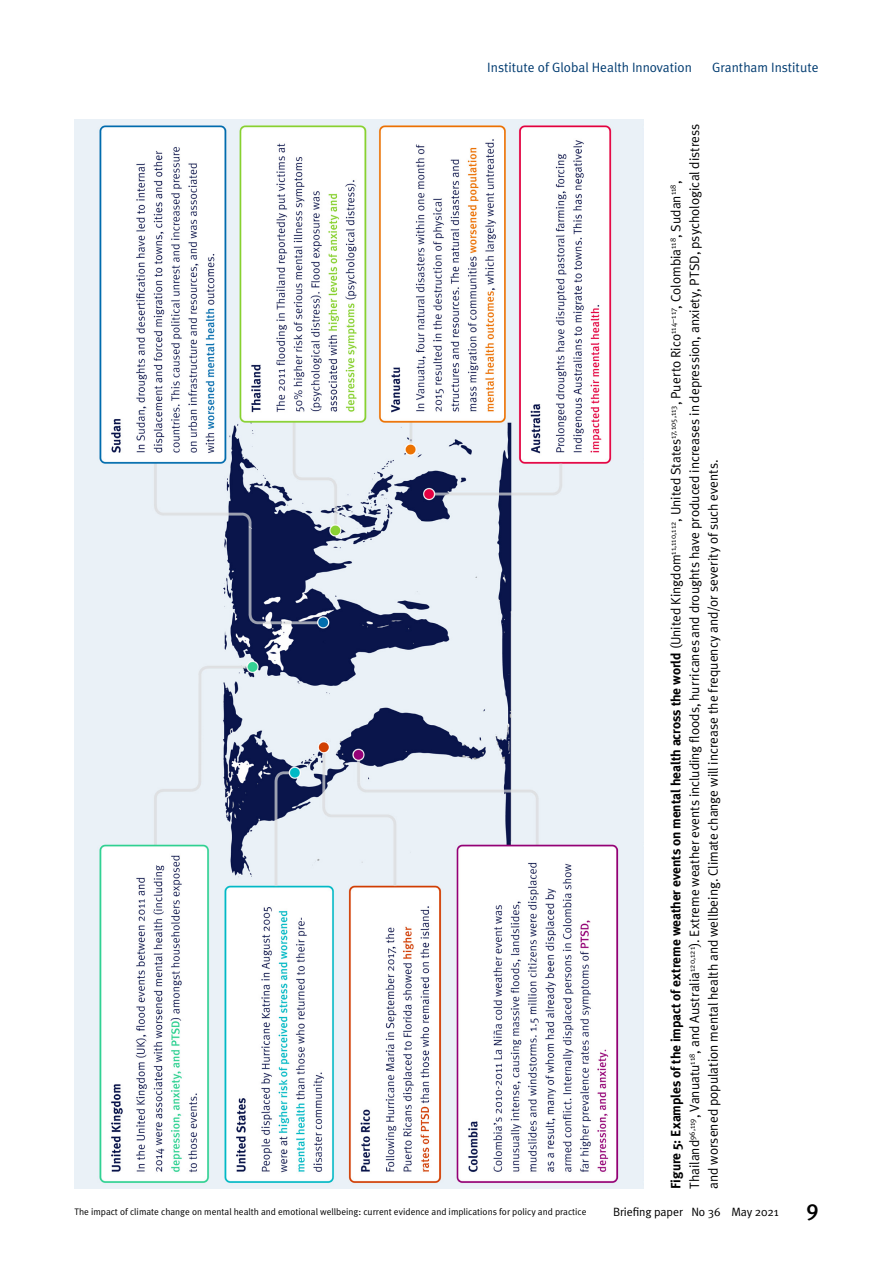
<style>
.page{position:relative;width:893px;height:1263px;background:#fff}
.page>*{position:absolute;margin:0;border:0;box-sizing:border-box;transform-origin:0 0}
._10_Main_body_text{font:13.5px/18.8px "Meta Plus Normal";color:#000}
.t1{font:13.5px "Meta Plus Normal";color:#003b70}
.t2{font:12px "Meta Plus Normal";letter-spacing:-.01em;color:#000}
.t3{font:9.45px "Meta Plus Normal";color:#000}
.s1{font-family:"Meta Plus";font-weight:700}
.s2{font-family:"Meta Plus";font-weight:500;font-size:22.5px}
</style>
<div class="page">
<img style="left:74px;top:119px;width:569px;height:1069px">
<p class="t1" style="left:487px;top:59px;width:206px">Institute of Global Health Innovation</p>
<p class="t1" style="left:712px;top:59px;width:108px">Grantham Institute</p>
<p class="_10_Main_body_text" style="left:666px;top:1189px;width:1067px;rotate:-90deg"><span class="s1">Figure 5: Examples of the impact of extreme weather events on mental health across the world</span> (United Kingdom<sup>11,110,112</sup>, United States<sup>17,105,113</sup>, Puerto Rico<sup>114–117</sup>, Colombia<sup>118</sup>, Sudan<sup>118</sup>,<br>Thailand<sup>96,119</sup>, Vanuatu<sup>118</sup>, and Australia<sup>120,121</sup>). Extreme weather events including floods, hurricanes and droughts have produced increases in depression, anxiety, PTSD, psychological distress and worsened population mental health and wellbeing. Climate change will increase the frequency and/or severity of such events.</p>
<p class="t3" style="left:74px;top:1206px;width:514px">The impact of climate change on mental health and emotional wellbeing: current evidence and implications for policy and practice</p>
<p class="t2" style="left:613px;top:1204px;width:207px">Briefing paper No 36 May 2021 <span class="s2">9</span></p>
</div>
